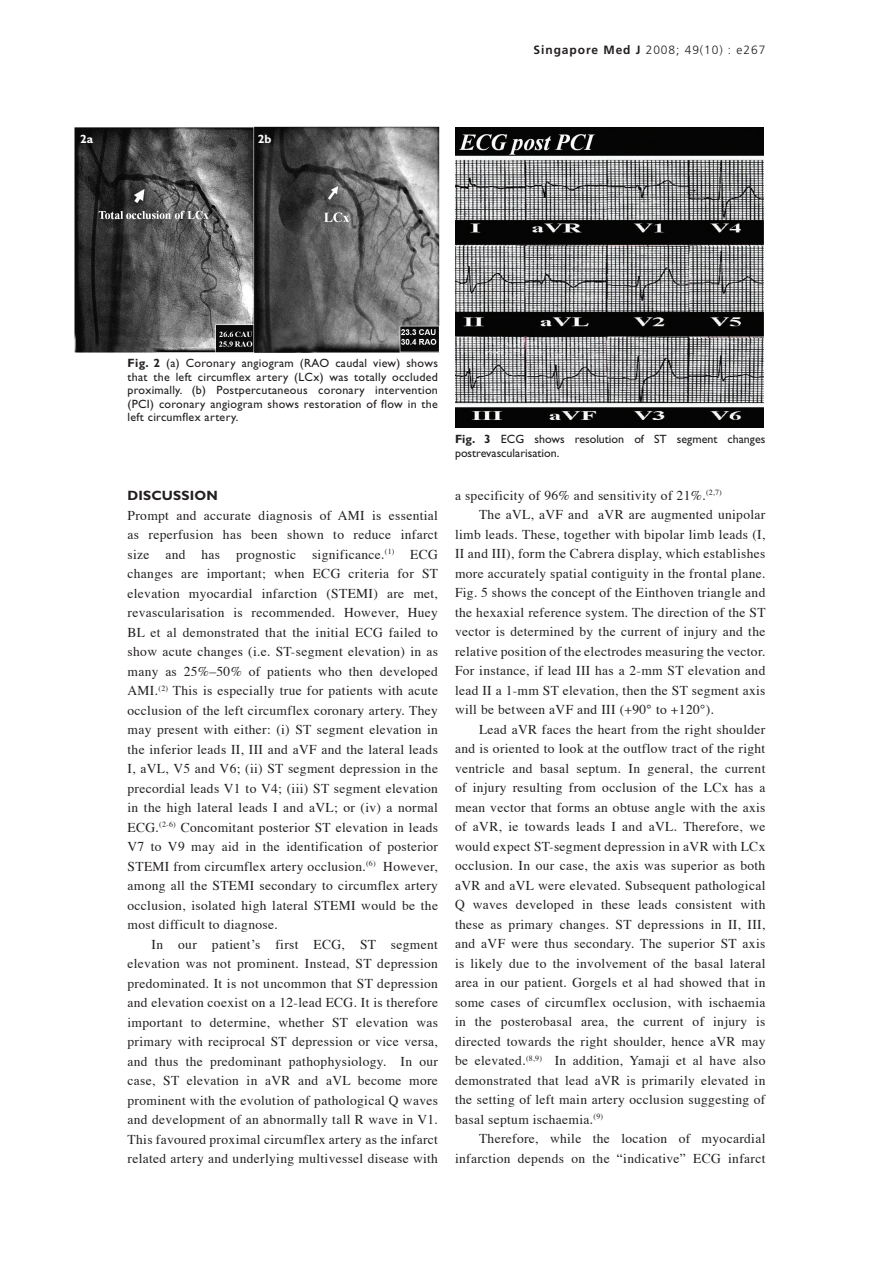
<style>
.page{position:relative;width:893px;height:1263px;background:#fff}
.page>*{position:absolute;margin:0;border:0;box-sizing:border-box;transform-origin:0 0}
.Subhead_GillSansXBld{font:13.5px/19.5px "Times";letter-spacing:.025em;color:#231f20;text-align:justify}
.Subhead_GillSansXBld-2{font:700 13.5px "Gill Sans";color:#231f20}
.Subhead_GillSansXBld-3{font:12px/13.5px "Gill Sans";color:#231f20;text-align:justify}
.t1{font:300 12px "Frutiger";letter-spacing:.08em;color:#231f20}
.t2{font:700 12px "Gill Sans";color:#fff}
.s1{font-weight:700}
</style>
<div class="page">
<img style="left:74px;top:126px;width:366px;height:227px">
<img style="left:455px;top:128px;width:309px;height:299px">
<p class="t2" style="left:80px;top:132px;width:14px">2A</p>
<p class="t2" style="left:258px;top:132px;width:15px">2B</p>
<p class="t1" style="left:534px;top:43px;width:233px"><span class="s1">Singapore Med J</span> 2008; 49(10) : e267</p>
<p class="Subhead_GillSansXBld-3" style="left:128px;top:356px;width:312px"><span class="s1">FIG. 2</span> (a) Coronary angiogram (RAO caudal view) shows that the left circumflex artery (LCx) was totally occluded proximally. (b) Postpercutaneous coronary intervention (PCI) coronary angiogram shows restoration of flow in the left circumflex artery.</p>
<p class="Subhead_GillSansXBld-2" style="left:128px;top:488px;width:92px">DISCUSSION</p>
<p class="Subhead_GillSansXBld" style="left:128px;top:506px;width:312px">Prompt and accurate diagnosis of AMI is essential as reperfusion has been shown to reduce infarct size and has prognostic significance.<sup>(1)</sup> ECG changes are important; when ECG criteria for ST elevation myocardial infarction (STEMI) are met, revascularisation is recommended. However, Huey BL et al demonstrated that the initial ECG failed to show acute changes (i.e. ST-segment elevation) in as many as 25%–50% of patients who then developed AMI.<sup>(2)</sup> This is especially true for patients with acute occlusion of the left circumflex coronary artery. They may present with either: (i) ST segment elevation in the inferior leads II, III and aVF and the lateral leads I, aVL, V5 and V6; (ii) ST segment depression in the precordial leads V1 to V4; (iii) ST segment elevation in the high lateral leads I and aVL; or (iv) a normal ECG.<sup>(2-6)</sup> Concomitant posterior ST elevation in leads V7 to V9 may aid in the identification of posterior STEMI from circumflex artery occlusion.<sup>(6)</sup> However, among all the STEMI secondary to circumflex artery occlusion, isolated high lateral STEMI would be the most difficult to diagnose.</p>
<p class="Subhead_GillSansXBld" style="left:128px;top:935px;width:312px;text-indent:24px">In our patient’s first ECG, ST segment elevation was not prominent. Instead, ST depression predominated. It is not uncommon that ST depression and elevation coexist on a 12-lead ECG. It is therefore important to determine, whether ST elevation was primary with reciprocal ST depression or vice versa, and thus the predominant pathophysiology. In our case, ST elevation in aVR and aVL become more prominent with the evolution of pathological Q waves and development of an abnormally tall R wave in V1.<br>This favoured proximal circumflex artery as the infarct related artery and underlying multivessel disease with</p>
<p class="Subhead_GillSansXBld-3" style="left:455px;top:432px;width:312px"><span class="s1">FIG. 3</span> ECG shows resolution of ST segment changes postrevascularisation.</p>
<p class="Subhead_GillSansXBld" style="left:455px;top:486px;width:268px">a specificity of 96% and sensitivity of 21%.<sup>(2,7)</sup></p>
<p class="Subhead_GillSansXBld" style="left:455px;top:506px;width:312px;text-indent:24px">The aVL, aVF and aVR are augmented unipolar limb leads. These, together with bipolar limb leads (I, II and III), form the Cabrera display, which establishes more accurately spatial contiguity in the frontal plane.<br>Fig. 5 shows the concept of the Einthoven triangle and the hexaxial reference system. The direction of the ST vector is determined by the current of injury and the relative position of the electrodes measuring the vector.<br>For instance, if lead III has a 2-mm ST elevation and lead II a 1-mm ST elevation, then the ST segment axis will be between aVF and III (+90° to +120°).</p>
<p class="Subhead_GillSansXBld" style="left:455px;top:720px;width:312px;text-indent:24px">Lead aVR faces the heart from the right shoulder and is oriented to look at the outflow tract of the right ventricle and basal septum. In general, the current of injury resulting from occlusion of the LCx has a mean vector that forms an obtuse angle with the axis of aVR, ie towards leads I and aVL. Therefore, we would expect ST-segment depression in aVR with LCx occlusion. In our case, the axis was superior as both aVR and aVL were elevated. Subsequent pathological Q waves developed in these leads consistent with these as primary changes. ST depressions in II, III, and aVF were thus secondary. The superior ST axis is likely due to the involvement of the basal lateral area in our patient. Gorgels et al had showed that in some cases of circumflex occlusion, with ischaemia in the posterobasal area, the current of injury is directed towards the right shoulder, hence aVR may be elevated.<sup>(8,9)</sup> In addition, Yamaji et al have also demonstrated that lead aVR is primarily elevated in the setting of left main artery occlusion suggesting of basal septum ischaemia.<sup>(9)</sup></p>
<p class="Subhead_GillSansXBld" style="left:455px;top:1130px;width:312px;text-align:right">Therefore, while the location of myocardial infarction depends on the “indicative” ECG infarct</p>
</div>
